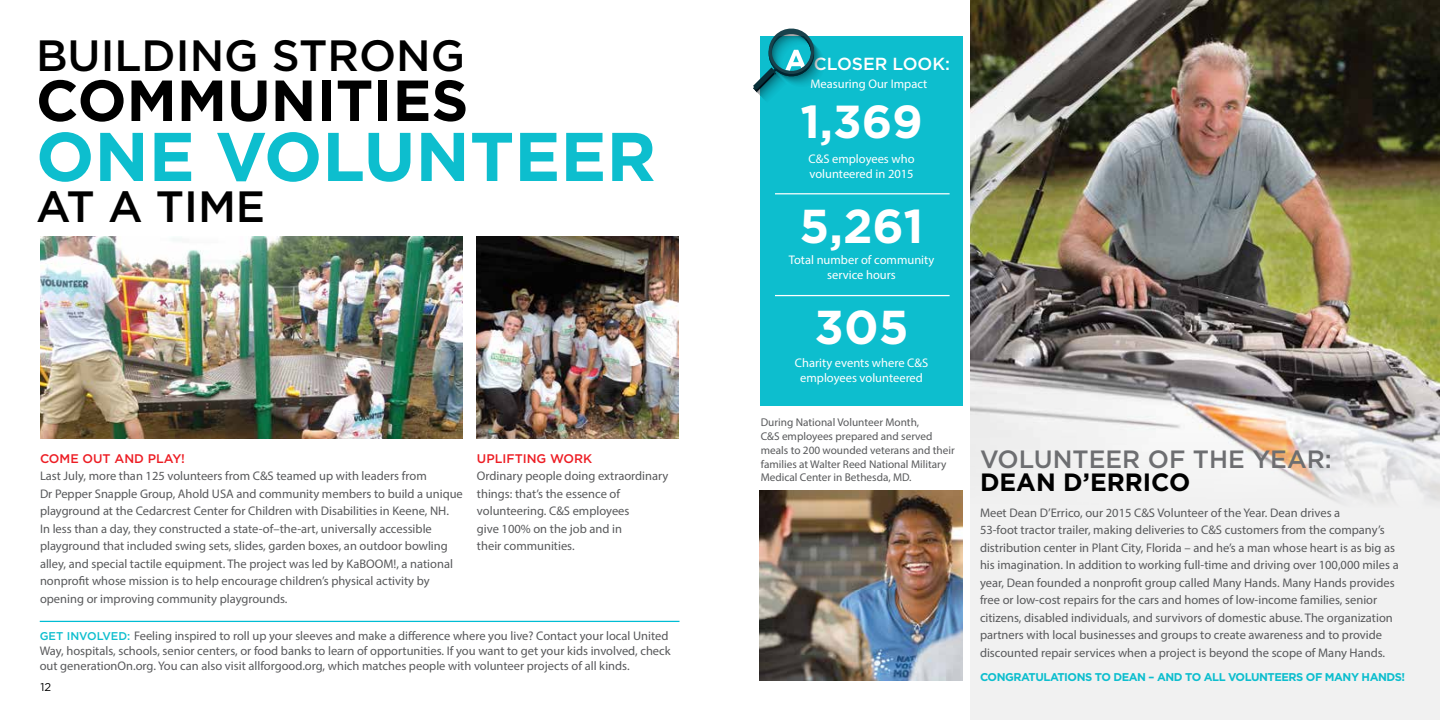
<style>
.page{position:relative;width:1440px;height:720px;background:#fff}
.page>*{position:absolute;margin:0;border:0;box-sizing:border-box;transform-origin:0 0}
.t1{font:700 68.75px "Gotham";color:#0dbece}
.t2{font:700 57.75px "Gotham";color:#000}
.t3{font:700 47.5px "Gotham";color:#fff}
.t4{font:700 46.25px "Gotham";color:#fff}
.t5{font:500 43.75px "Gotham";color:#000}
.t6{font:500 25px "Gotham";color:#6d6e71}
.t7{font:700 25px "Gotham";color:#000}
.t8{font:500 17.5px "Gotham";color:#fff}
.t9{font:12.5px/17.5px "Myriad Pro";color:#58595b}
.t10{font:12.5px/15px "Myriad Pro";color:#fff;text-align:center}
.t11{font:500 12.5px "Gotham";color:#ed1d24}
.t12{font:11.25px/13.8px "Myriad Pro";color:#58595b}
.t13{font:700 11.25px "Gotham";letter-spacing:-.04em;color:#0dbece}
.t14{font:11.25px "Gotham";color:#000}
.s1{font-family:"Gotham";font-weight:500;font-size:11.25px;color:#0dbece}
</style>
<div class="page">
<img style="left:40px;top:237px;width:422px;height:202px">
<img style="left:476px;top:236px;width:203px;height:203px">
<hr style="left:40px;top:621px;width:639px;height:1px;background:#00bdd4">
<div style="left:760px;top:36px;width:203px;height:370px;background:#0dbece"></div>
<img style="left:760px;top:490px;width:202px;height:190px">
<img style="left:970px;top:0;width:470px;height:423px">
<div style="left:970px;top:423px;width:470px;height:297px;background:#f1f1f1"></div>
<hr style="left:775px;top:193px;width:175px;height:1px;background:#fff">
<hr style="left:775px;top:295px;width:175px;height:1px;background:#fff">
<svg style="left:753px;top:28px;width:69px;height:72px"></svg>
<h3 class="t5" style="left:36px;top:27px;width:431px">BUILDING STRONG</h3>
<h2 class="t2" style="left:36px;top:62px;width:434px">COMMUNITIES</h2>
<h1 class="t1" style="left:36px;top:111px;width:622px">ONE VOLUNTEER</h1>
<h3 class="t5" style="left:36px;top:178px;width:231px">AT A TIME</h3>
<p class="t11" style="left:40px;top:450px;width:147px">COME OUT AND PLAY!</p>
<p class="t9" style="left:40px;top:467px;width:424px">Last July, more than 125 volunteers from C&amp;S teamed up with leaders from<br>Dr Pepper Snapple Group, Ahold USA and community members to build a unique playground at the Cedarcrest Center for Children with Disabilities in Keene, NH.<br>In less than a day, they constructed a state-of–the-art, universally accessible playground that included swing sets, slides, garden boxes, an outdoor bowling alley, and special tactile equipment. The project was led by KaBOOM!, a national nonprofit whose mission is to help encourage children’s physical activity by opening or improving community playgrounds.</p>
<p class="t11" style="left:477px;top:450px;width:117px">UPLIFTING WORK</p>
<p class="t9" style="left:477px;top:467px;width:193px">Ordinary people doing extraordinary things: that’s the essence of volunteering. C&amp;S employees<br>give 100% on the job and in<br>their communities.</p>
<p class="t9" style="left:40px;top:628px;width:632px;line-height:15px"><span class="s1">GET INVOLVED:</span> Feeling inspired to roll up your sleeves and make a difference where you live? Contact your local United<br>Way, hospitals, schools, senior centers, or food banks to learn of opportunities. If you want to get your kids involved, check out generationOn.org. You can also visit allforgood.org, which matches people with volunteer projects of all kinds.</p>
<p class="t14" style="left:41px;top:680px;width:12px">12</p>
<h3 class="t8" style="left:814px;top:52px;width:138px">CLOSER LOOK:</h3>
<p class="t10" style="left:811px;top:76px;width:118px">Measuring Our Impact</p>
<h3 class="t4" style="left:800px;top:91px;width:124px">1,369</h3>
<p class="t10" style="left:809px;top:151px;width:108px;text-align:left">C&amp;S employees who volunteered in 2015</p>
<h3 class="t3" style="left:800px;top:195px;width:126px">5,261</h3>
<p class="t10" style="left:789px;top:252px;width:147px">Total number of community service hours</p>
<h3 class="t3" style="left:815px;top:295px;width:96px">305</h3>
<p class="t10" style="left:795px;top:355px;width:135px">Charity events where C&amp;S employees volunteered</p>
<p class="t12" style="left:761px;top:416px;width:196px">During National Volunteer Month,<br>C&amp;S employees prepared and served meals to 200 wounded veterans and their families at Walter Reed National Military Medical Center in Bethesda, MD.</p>
<h3 class="t6" style="left:980px;top:443px;width:353px">VOLUNTEER OF THE YEAR:</h3>
<h3 class="t7" style="left:980px;top:465px;width:212px">DEAN D’ERRICO</h3>
<p class="t9" style="left:980px;top:504px;width:420px">Meet Dean D’Errico, our 2015 C&amp;S Volunteer of the Year. Dean drives a<br>53-foot tractor trailer, making deliveries to C&amp;S customers from the company’s distribution center in Plant City, Florida – and he’s a man whose heart is as big as his imagination. In addition to working full-time and driving over 100,000 miles a year, Dean founded a nonprofit group called Many Hands. Many Hands provides free or low-cost repairs for the cars and homes of low-income families, senior citizens, disabled individuals, and survivors of domestic abuse. The organization partners with local businesses and groups to create awareness and to provide discounted repair services when a project is beyond the scope of Many Hands.</p>
<p class="t13" style="left:980px;top:669px;width:427px">CONGRATULATIONS TO DEAN – AND TO ALL VOLUNTEERS OF MANY HANDS!</p>
</div>
